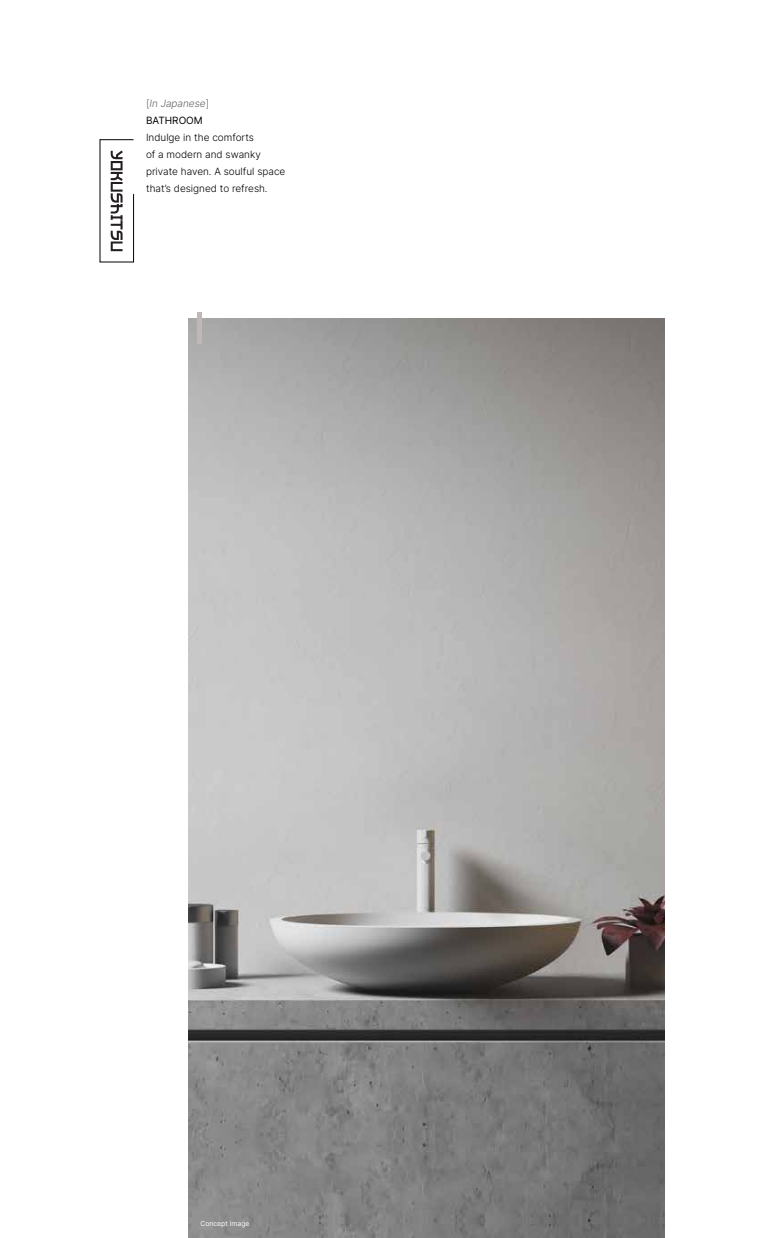
<style>
.page{position:relative;width:765px;height:1238px;background:#fff}
.page>*{position:absolute;margin:0;border:0;box-sizing:border-box;transform-origin:0 0}
.t1{font:300 10px/17px "Inter";color:#010101}
.t2{font:10px "Inter Light Italic BETA";color:#606161}
.t3{font:10px "Inter";color:#010101}
.t4{font:6.88px "Inter";color:#fff}
.s1{font-family:"Inter";font-weight:300}
</style>
<div class="page">
<img style="left:188px;top:318px;width:477px;height:919px">
<hr style="left:197px;top:312px;width:4px;height:32px;background:#beb8b7">
<svg style="left:99px;top:139px;width:35px;height:124px"></svg>
<p class="t2" style="left:146px;top:97px;width:65px"><span class="s1">[</span>In Japanese<span class="s1">]</span></p>
<p class="t3" style="left:146px;top:113px;width:58px">BATHROOM</p>
<p class="t1" style="left:146px;top:129px;width:141px">Indulge in the comforts<br>of a modern and swanky private haven. A soulful space that’s designed to refresh.</p>
<p class="t4" style="left:200px;top:1218px;width:51px">Concept image</p>
</div>
